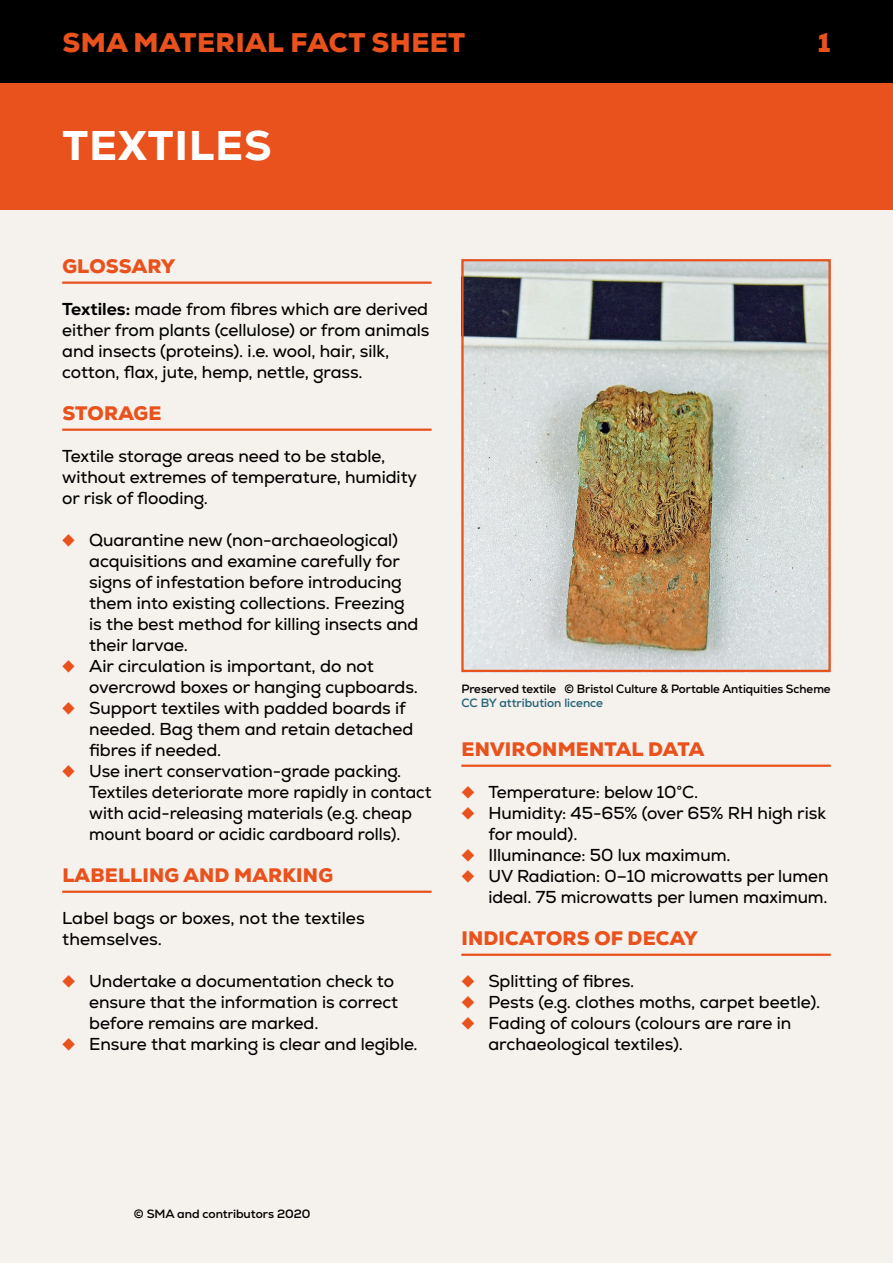
<style>
.page{position:relative;width:893px;height:1263px;background:#f5f1ec}
.page>*{position:absolute;margin:0;border:0;box-sizing:border-box;transform-origin:0 0}
.t1{font:800 41.4px "Nexa";letter-spacing:.025em;color:#fff}
.t2{font:900 27px "Nexa";letter-spacing:.02em;color:#e9511d}
.t3{font:900 19.5px "Nexa";letter-spacing:.01em;color:#e9511d}
.t4{font:17.25px/21px "Nexa";letter-spacing:-.005em;color:#000}
.t5{font:700 12px "Nexa";letter-spacing:-.005em;color:#000}
.t6{font:700 12px "Nexa";letter-spacing:-.005em;color:#256579}
.s1{font-weight:800}
</style>
<div class="page">
<div style="left:0;top:0;width:893px;height:84px;background:#000"></div>
<div style="left:0;top:84px;width:893px;height:126px;background:#e9511d"></div>
<hr style="left:461px;top:765px;width:370px;height:2px;background:#e9511d">
<hr style="left:461px;top:954px;width:370px;height:2px;background:#e9511d">
<img style="left:464px;top:262px;width:364px;height:407px">
<div style="left:461px;top:259px;width:370px;height:413px;border:2px solid #e9511d"></div>
<hr style="left:62px;top:282px;width:370px;height:2px;background:#e9511d">
<hr style="left:62px;top:429px;width:370px;height:2px;background:#e9511d">
<hr style="left:62px;top:891px;width:370px;height:2px;background:#e9511d">
<h2 class="t2" style="left:62px;top:25px;width:404px">SMA MATERIAL FACT SHEET</h2>
<h2 class="t2" style="left:818px;top:25px;width:14px">1</h2>
<h1 class="t1" style="left:62px;top:119px;width:211px">TEXTILES</h1>
<p class="t3" style="left:62px;top:254px;width:114px">GLOSSARY</p>
<p class="t4" style="left:62px;top:299px;width:369px"><span class="s1">Textiles:</span> made from fibres which are derived either from plants (cellulose) or from animals and insects (proteins). i.e. wool, hair, silk, cotton, flax, jute, hemp, nettle, grass.</p>
<p class="t3" style="left:62px;top:401px;width:86px">STORAGE</p>
<p class="t4" style="left:62px;top:446px;width:356px">Textile storage areas need to be stable, without extremes of temperature, humidity or risk of flooding.</p>
<p class="t4" style="left:89px;top:530px;width:344px">Quarantine new (non-archaeological) acquisitions and examine carefully for signs of infestation before introducing them into existing collections. Freezing<br>is the best method for killing insects and their larvae.<br>Air circulation is important, do not overcrowd boxes or hanging cupboards.<br>Support textiles with padded boards if needed. Bag them and retain detached fibres if needed.<br>Use inert conservation-grade packing.<br>Textiles deteriorate more rapidly in contact with acid-releasing materials (e.g. cheap mount board or acidic cardboard rolls).</p>
<p class="t3" style="left:62px;top:863px;width:271px">LABELLING AND MARKING</p>
<p class="t4" style="left:62px;top:908px;width:304px">Label bags or boxes, not the textiles themselves.</p>
<p class="t4" style="left:89px;top:971px;width:330px">Undertake a documentation check to ensure that the information is correct before remains are marked.<br>Ensure that marking is clear and legible.</p>
<p class="t5" style="left:461px;top:681px;width:371px">Preserved textile © Bristol Culture &amp; Portable Antiquities Scheme</p>
<p class="t6" style="left:461px;top:696px;width:143px">CC BY attribution licence</p>
<p class="t3" style="left:461px;top:737px;width:244px">ENVIRONMENTAL DATA</p>
<p class="t4" style="left:488px;top:782px;width:342px">Temperature: below 10°C.<br>Humidity: 45-65% (over 65% RH high risk for mould).<br>Illuminance: 50 lux maximum.<br>UV Radiation: 0–10 microwatts per lumen ideal. 75 microwatts per lumen maximum.</p>
<p class="t3" style="left:461px;top:926px;width:238px">INDICATORS OF DECAY</p>
<p class="t4" style="left:488px;top:971px;width:333px">Splitting of fibres.<br>Pests (e.g. clothes moths, carpet beetle).<br>Fading of colours (colours are rare in archaeological textiles).</p>
<p class="t5" style="left:134px;top:1206px;width:178px">© SMA and contributors 2020</p>
</div>
